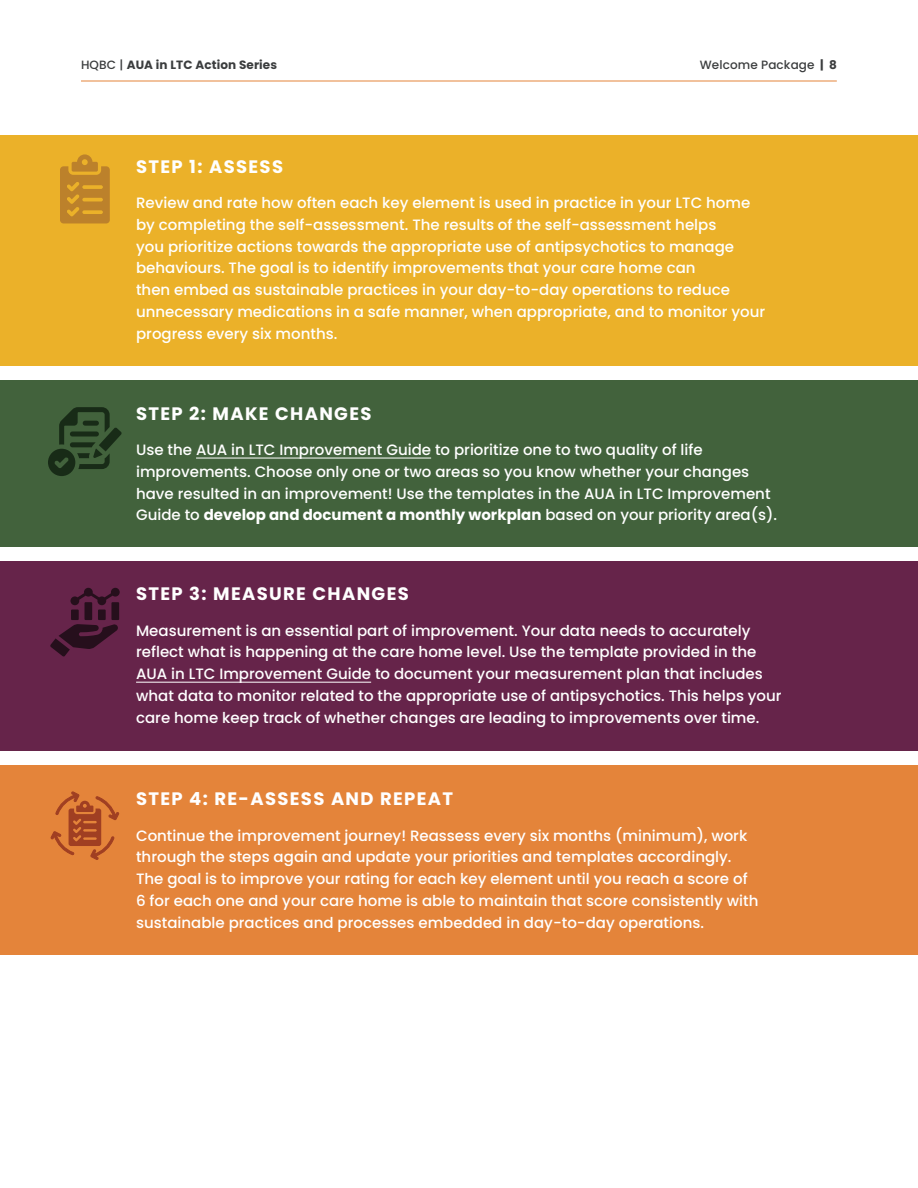
<style>
.page{position:relative;width:918px;height:1188px;background:#fff}
.page>*{position:absolute;margin:0;border:0;box-sizing:border-box;transform-origin:0 0}
.t1{font:700 18px "Poppins";letter-spacing:.075em;color:#fff}
.t2{font:500 15px/21.8px "Poppins";color:#fff}
.t3{font:700 12px "Poppins";letter-spacing:.01em;color:#3b3d3e}
.t4{font:500 12px "Poppins";letter-spacing:.01em;color:#3b3d3e}
.s1{font-weight:500}
.s2{font-weight:700}
</style>
<div class="page">
<hr style="left:81px;top:81px;width:756px;height:1px;background:#e4843a">
<div style="left:0;top:135px;width:918px;height:230px;background:#ebb129"></div>
<div style="left:0;top:380px;width:918px;height:166px;background:#42623c"></div>
<div style="left:0;top:561px;width:918px;height:190px;background:#66244a"></div>
<div style="left:0;top:766px;width:918px;height:189px;background:#e4843a"></div>
<svg style="left:60px;top:154px;width:50px;height:69px"></svg>
<svg style="left:48px;top:407px;width:74px;height:69px"></svg>
<svg style="left:50px;top:624px;width:68px;height:33px"></svg>
<div style="left:71px;top:610px;width:8px;height:10px;background:#260f1c"></div>
<div style="left:85px;top:602px;width:7px;height:18px;background:#260f1c"></div>
<div style="left:98px;top:610px;width:8px;height:10px;background:#260f1c"></div>
<div style="left:111px;top:602px;width:8px;height:18px;background:#260f1c"></div>
<svg style="left:70px;top:588px;width:50px;height:17px"></svg>
<svg style="left:50px;top:791px;width:69px;height:69px"></svg>
<hr style="left:196px;top:458px;width:235px;height:1px;background:#fff">
<hr style="left:136px;top:682px;width:235px;height:1px;background:#fff">
<p class="t3" style="left:81px;top:58px;width:198px"><span class="s1">HQBC |</span> AUA in LTC Action Series</p>
<p class="t4" style="left:700px;top:58px;width:139px">Welcome Package <span class="s2">| 8</span></p>
<p class="t1" style="left:136px;top:156px;width:149px">STEP 1: ASSESS</p>
<p class="t2" style="left:136px;top:192px;width:631px">Review and rate how often each key element is used in practice in your LTC home by completing the self-assessment. The results of the self-assessment helps<br>you prioritize actions towards the appropriate use of antipsychotics to manage behaviours. The goal is to identify improvements that your care home can<br>then embed as sustainable practices in your day-to-day operations to reduce unnecessary medications in a safe manner, when appropriate, and to monitor your progress every six months.</p>
<p class="t1" style="left:136px;top:403px;width:237px">STEP 2: MAKE CHANGES</p>
<p class="t2" style="left:136px;top:439px;width:643px">Use the AUA in LTC Improvement Guide to prioritize one to two quality of life improvements. Choose only one or two areas so you know whether your changes have resulted in an improvement! Use the templates in the AUA in LTC Improvement Guide to <span class="s2">develop and document a monthly workplan</span> based on your priority area(s).</p>
<p class="t1" style="left:136px;top:584px;width:274px">STEP 3: MEASURE CHANGES</p>
<p class="t2" style="left:136px;top:620px;width:647px">Measurement is an essential part of improvement. Your data needs to accurately reflect what is happening at the care home level. Use the template provided in the AUA in LTC Improvement Guide to document your measurement plan that includes what data to monitor related to the appropriate use of antipsychotics. This helps your care home keep track of whether changes are leading to improvements over time.</p>
<p class="t1" style="left:136px;top:789px;width:319px">STEP 4: RE-ASSESS AND REPEAT</p>
<p class="t2" style="left:136px;top:825px;width:624px">Continue the improvement journey! Reassess every six months (minimum), work through the steps again and update your priorities and templates accordingly.<br>The goal is to improve your rating for each key element until you reach a score of 6 for each one and your care home is able to maintain that score consistently with sustainable practices and processes embedded in day-to-day operations.</p>
</div>
